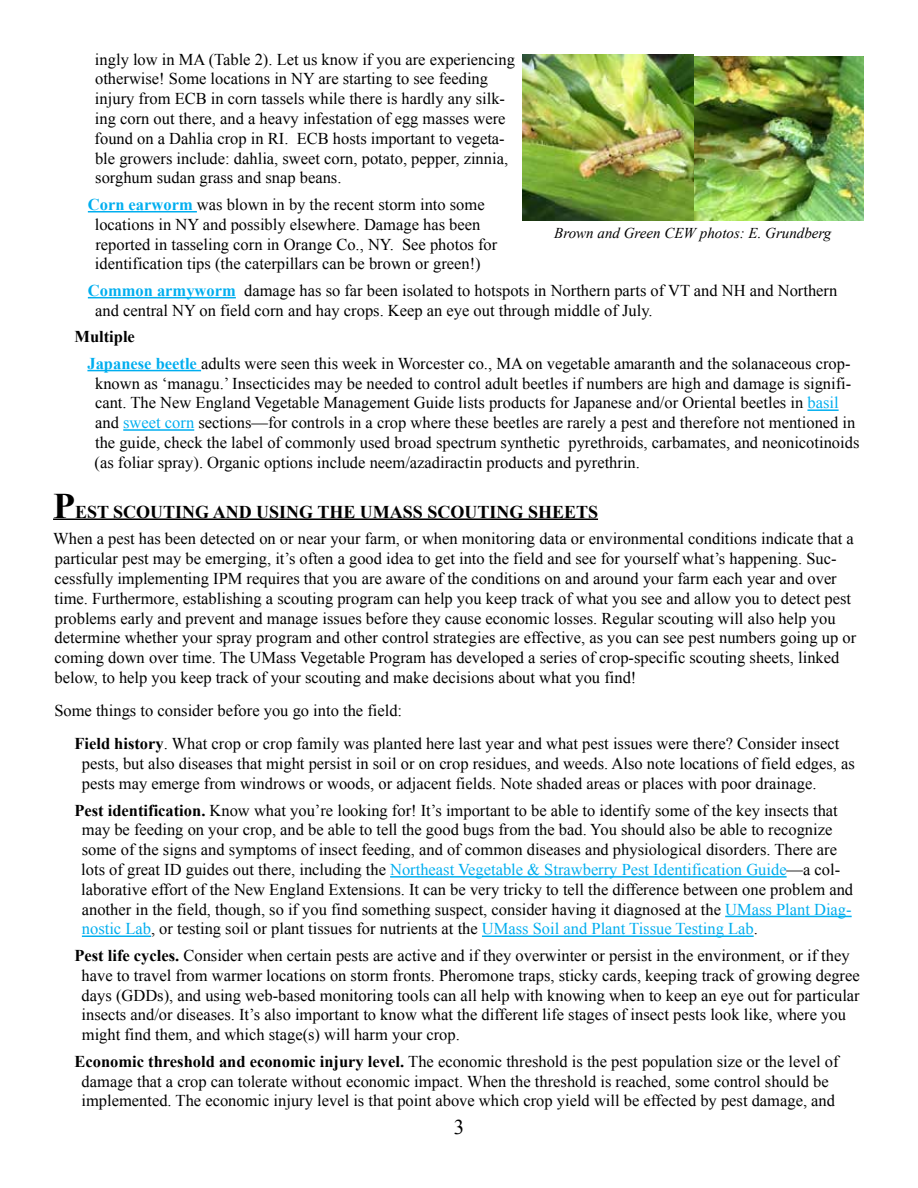
<style>
.page{position:relative;width:918px;height:1188px;background:#fff}
.page>*{position:absolute;margin:0;border:0;box-sizing:border-box;transform-origin:0 0}
.t1{font:21px "Times New Roman";color:#000}
.t2{font:700 18px "Times New Roman";color:#000}
.t3{font:16.5px/19.8px "Times New Roman";color:#000}
.t4{font:italic 15px "Times New Roman";color:#000}
.s1{font-weight:700;color:#00aeef}
.s2{font-weight:700}
.s3{color:#00aeef}
.s4{font-size:36px}
</style>
<div class="page">
<hr style="left:88px;top:211px;width:109px;height:1px;background:#00aeef">
<hr style="left:88px;top:297px;width:148px;height:1px;background:#00aeef">
<hr style="left:87px;top:370px;width:114px;height:1px;background:#00aeef">
<hr style="left:807px;top:409px;width:32px;height:2px;background:#00aeef">
<hr style="left:123px;top:429px;width:71px;height:2px;background:#00aeef">
<hr style="left:53px;top:519px;width:545px;height:1px;background:#000">
<hr style="left:390px;top:876px;width:397px;height:2px;background:#00aeef">
<hr style="left:725px;top:916px;width:127px;height:1px;background:#00aeef">
<hr style="left:82px;top:935px;width:69px;height:2px;background:#00aeef">
<hr style="left:482px;top:935px;width:272px;height:2px;background:#00aeef">
<img style="left:693px;top:57px;width:171px;height:163px">
<img style="left:523px;top:54px;width:170px;height:166px">
<p class="t3" style="left:95px;top:49px;width:422px">ingly low in MA (Table 2). Let us know if you are experiencing otherwise! Some locations in NY are starting to see feeding injury from ECB in corn tassels while there is hardly any silk&shy;ing corn out there, and a heavy infestation of egg masses were found on a Dahlia crop in RI. ECB hosts important to vegeta&shy;ble growers include: dahlia, sweet corn, potato, pepper, zinnia, sorghum sudan grass and snap beans.</p>
<p class="t3" style="left:95px;top:194px;width:404px;text-indent:-7px"><span class="s1">Corn earworm</span> was blown in by the recent storm into some locations in NY and possibly elsewhere. Damage has been reported in tasseling corn in Orange Co., NY. See photos for identification tips (the caterpillars can be brown or green!)</p>
<p class="t3" style="left:95px;top:280px;width:744px;text-indent:-7px"><span class="s1">Common armyworm</span> damage has so far been isolated to hotspots in Northern parts of VT and NH and Northern and central NY on field corn and hay crops. Keep an eye out through middle of July.</p>
<p class="t3" style="left:87px;top:323px;width:765px;line-height:26.5px;text-indent:-13px"><span class="s2">Multiple<br></span><span class="s1">Japanese beetle</span> adults were seen this week in Worcester co., MA on vegetable amaranth and the solanaceous crop-</p>
<p class="t3" style="left:95px;top:373px;width:766px">known as ‘managu.’ Insecticides may be needed to control adult beetles if numbers are high and damage is signifi&shy;cant. The New England Vegetable Management Guide lists products for Japanese and/or Oriental beetles in <span class="s3">basil </span>and <span class="s3">sweet corn</span> sections—for controls in a crop where these beetles are rarely a pest and therefore not mentioned in the guide, check the label of commonly used broad spectrum synthetic pyrethroids, carbamates, and neonicotinoids (as foliar spray). Organic options include neem/azadiractin products and pyrethrin.</p>
<p class="t2" style="left:53px;top:499px;width:546px"><span class="s4">P</span>EST SCOUTING AND USING THE UMASS SCOUTING SHEETS</p>
<p class="t3" style="left:53px;top:529px;width:804px">When a pest has been detected on or near your farm, or when monitoring data or environmental conditions indicate that a particular pest may be emerging, it’s often a good idea to get into the field and see for yourself what’s happening. Suc&shy;cessfully implementing IPM requires that you are aware of the conditions on and around your farm each year and over time. Furthermore, establishing a scouting program can help you keep track of what you see and allow you to detect pest problems early and prevent and manage issues before they cause economic losses. Regular scouting will also help you determine whether your spray program and other control strategies are effective, as you can see pest numbers going up or coming down over time. The UMass Vegetable Program has developed a series of crop-specific scouting sheets, linked below, to help you keep track of your scouting and make decisions about what you find!</p>
<p class="t3" style="left:74px;top:694px;width:766px;line-height:33.3px;text-indent:-20px">Some things to consider before you go into the field:<br><span class="s2">Field history</span>. What crop or crop family was planted here last year and what pest issues were there? Consider insect</p>
<p class="t3" style="left:82px;top:754px;width:775px">pests, but also diseases that might persist in soil or on crop residues, and weeds. Also note locations of field edges, as pests may emerge from windrows or woods, or adjacent fields. Note shaded areas or places with poor drainage.</p>
<p class="t3" style="left:81px;top:800px;width:773px;text-indent:-7px"><span class="s2">Pest identification.</span> Know what you’re looking for! It’s important to be able to identify some of the key insects that may be feeding on your crop, and be able to tell the good bugs from the bad. You should also be able to recognize some of the signs and symptoms of insect feeding, and of common diseases and physiological disorders. There are lots of great ID guides out there, including the <span class="s3">Northeast Vegetable &amp; Strawberry Pest Identification Guide</span>—a col&shy;laborative effort of the New England Extensions. It can be very tricky to tell the difference between one problem and another in the field, though, so if you find something suspect, consider having it diagnosed at the <span class="s3">UMass Plant Diag&shy;nostic Lab</span>, or testing soil or plant tissues for nutrients at the <span class="s3">UMass Soil and Plant Tissue Testing Lab</span>.</p>
<p class="t3" style="left:82px;top:945px;width:780px;text-indent:-7px"><span class="s2">Pest life cycles.</span> Consider when certain pests are active and if they overwinter or persist in the environment, or if they have to travel from warmer locations on storm fronts. Pheromone traps, sticky cards, keeping track of growing degree days (GDDs), and using web-based monitoring tools can all help with knowing when to keep an eye out for particular insects and/or diseases. It’s also important to know what the different life stages of insect pests look like, where you might find them, and which stage(s) will harm your crop.</p>
<p class="t3" style="left:74px;top:1051px;width:766px;text-align:center"><span class="s2">Economic threshold and economic injury level.</span> The economic threshold is the pest population size or the level of damage that a crop can tolerate without economic impact. When the threshold is reached, some control should be implemented. The economic injury level is that point above which crop yield will be effected by pest damage, and</p>
<p class="t4" style="left:554px;top:223px;width:279px">Brown and Green CEW photos: E. Grundberg</p>
<p class="t1" style="left:454px;top:1113px;width:12px">3</p>
</div>
